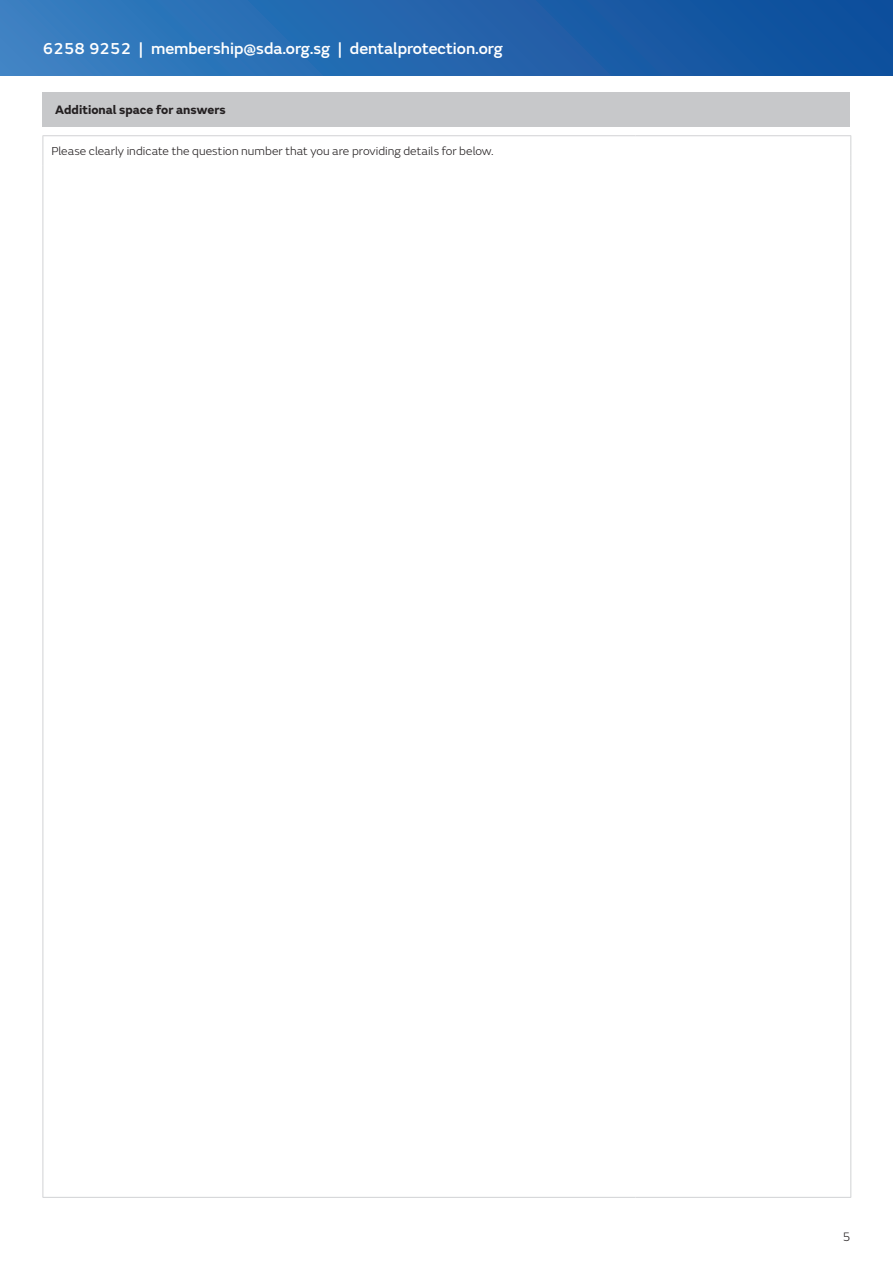
<style>
.page{position:relative;width:893px;height:1263px;background:#fff}
.page>*{position:absolute;margin:0;border:0;box-sizing:border-box;transform-origin:0 0}
.t1{font:500 16.5px "FS Emeric";color:#fff}
.t2{font:700 12.75px "FS Emeric";letter-spacing:.005em;color:#231f20}
.t3{font:300 12.75px "FS Emeric";color:#231f20}
.t4{font:300 12px "FS Emeric";color:#231f20}
</style>
<div class="page">
<div style="left:0;top:0;width:893px;height:76px;background:linear-gradient(to right,#397fc1,#0c4c9a)"></div>
<div style="left:43px;top:92px;width:807px;height:35px;background:#c7c8ca"></div>
<hr style="left:43px;top:135px;width:592px;height:1px;background:#d1d2d4">
<hr style="left:43px;top:136px;width:1px;height:30px;background:#d1d2d4">
<hr style="left:635px;top:135px;width:216px;height:1px;background:#d1d2d4">
<hr style="left:850px;top:136px;width:1px;height:30px;background:#d1d2d4">
<hr style="left:43px;top:166px;width:1px;height:1031px;background:#d1d2d4">
<hr style="left:850px;top:166px;width:1px;height:1031px;background:#d1d2d4">
<hr style="left:43px;top:1197px;width:592px;height:1px;background:#d1d2d4">
<hr style="left:635px;top:1197px;width:216px;height:1px;background:#d1d2d4">
<h1 class="t1" style="left:43px;top:36px;width:461px">6258 9252 | membership@sda.org.sg | dentalprotection.org</h1>
<p class="t2" style="left:55px;top:100px;width:172px">Additional space for answers</p>
<p class="t4" style="left:51px;top:143px;width:444px">Please clearly indicate the question number that you are providing details for below.</p>
<p class="t3" style="left:843px;top:1228px;width:9px">5</p>
</div>
